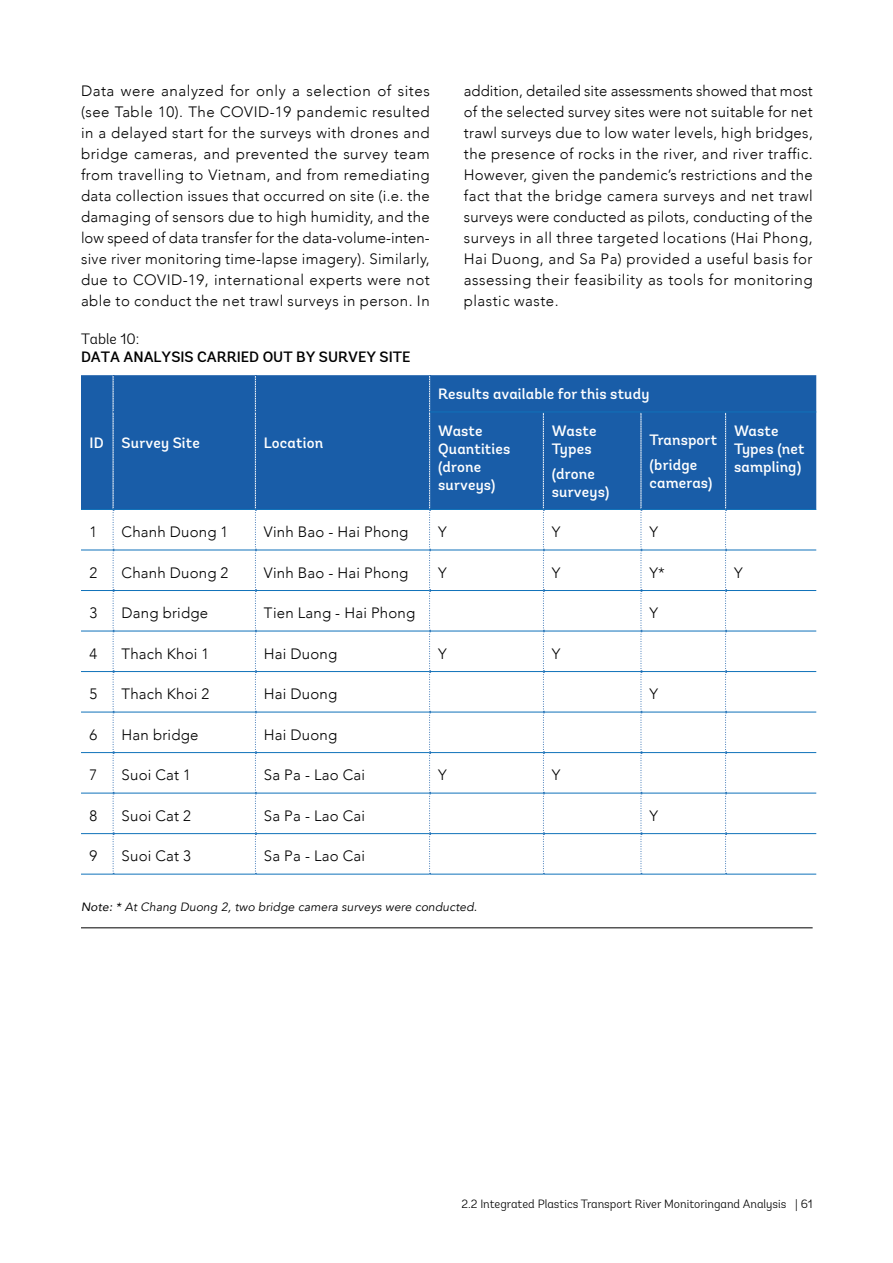
<style>
.page{position:relative;width:893px;height:1263px;background:#fff}
.page>*{position:absolute;margin:0;border:0;box-sizing:border-box;transform-origin:0 0}
.t1{font:300 15px/21px "Avenir";letter-spacing:.015em;color:#000;text-align:justify}
.t2{font:500 15px/18px "Andes";letter-spacing:.01em;color:#fff}
.t3{font:500 15px "Andes";color:#000}
.t4{font:300 15px "Andes";color:#000}
.t5{font:300 12px "Andes";color:#000}
.t6{font:italic 12px "Avenir";letter-spacing:.015em;color:#000}
.s1{font-style:inherit}
</style>
<div class="page">
<hr style="left:81px;top:927px;width:732px;height:1px;background:#000">
<div style="left:81px;top:375px;width:735px;height:134px;background:#195da8"></div>
<svg style="left:81px;top:510px;width:735px;height:364px"></svg>
<svg style="left:113px;top:375px;width:1px;height:499px"></svg>
<svg style="left:255px;top:375px;width:1px;height:499px"></svg>
<svg style="left:429px;top:375px;width:2px;height:499px"></svg>
<svg style="left:543px;top:413px;width:1px;height:461px"></svg>
<svg style="left:641px;top:413px;width:1px;height:461px"></svg>
<svg style="left:725px;top:413px;width:2px;height:461px"></svg>
<hr style="left:430px;top:412px;width:113px;height:1px;background:#1072ba">
<hr style="left:543px;top:412px;width:98px;height:1px;background:#1072ba">
<hr style="left:641px;top:412px;width:85px;height:1px;background:#1072ba">
<hr style="left:726px;top:412px;width:90px;height:1px;background:#1072ba">
<hr style="left:81px;top:509px;width:32px;height:1px;background:#1072ba">
<hr style="left:113px;top:509px;width:142px;height:1px;background:#1072ba">
<hr style="left:255px;top:509px;width:175px;height:1px;background:#1072ba">
<hr style="left:430px;top:509px;width:113px;height:1px;background:#1072ba">
<hr style="left:543px;top:509px;width:98px;height:1px;background:#1072ba">
<hr style="left:641px;top:509px;width:85px;height:1px;background:#1072ba">
<hr style="left:726px;top:509px;width:90px;height:1px;background:#1072ba">
<hr style="left:81px;top:550px;width:32px;height:1px;background:#1072ba">
<hr style="left:113px;top:550px;width:142px;height:1px;background:#1072ba">
<hr style="left:255px;top:550px;width:175px;height:1px;background:#1072ba">
<hr style="left:430px;top:550px;width:113px;height:1px;background:#1072ba">
<hr style="left:543px;top:550px;width:98px;height:1px;background:#1072ba">
<hr style="left:641px;top:550px;width:85px;height:1px;background:#1072ba">
<hr style="left:726px;top:550px;width:90px;height:1px;background:#1072ba">
<hr style="left:81px;top:590px;width:32px;height:1px;background:#1072ba">
<hr style="left:113px;top:590px;width:142px;height:1px;background:#1072ba">
<hr style="left:255px;top:590px;width:175px;height:1px;background:#1072ba">
<hr style="left:430px;top:590px;width:113px;height:1px;background:#1072ba">
<hr style="left:543px;top:590px;width:98px;height:1px;background:#1072ba">
<hr style="left:641px;top:590px;width:85px;height:1px;background:#1072ba">
<hr style="left:726px;top:590px;width:90px;height:1px;background:#1072ba">
<hr style="left:81px;top:631px;width:32px;height:1px;background:#1072ba">
<hr style="left:113px;top:631px;width:142px;height:1px;background:#1072ba">
<hr style="left:255px;top:631px;width:175px;height:1px;background:#1072ba">
<hr style="left:430px;top:631px;width:113px;height:1px;background:#1072ba">
<hr style="left:543px;top:631px;width:98px;height:1px;background:#1072ba">
<hr style="left:641px;top:631px;width:85px;height:1px;background:#1072ba">
<hr style="left:726px;top:631px;width:90px;height:1px;background:#1072ba">
<hr style="left:81px;top:671px;width:32px;height:1px;background:#1072ba">
<hr style="left:113px;top:671px;width:142px;height:1px;background:#1072ba">
<hr style="left:255px;top:671px;width:175px;height:1px;background:#1072ba">
<hr style="left:430px;top:671px;width:113px;height:1px;background:#1072ba">
<hr style="left:543px;top:671px;width:98px;height:1px;background:#1072ba">
<hr style="left:641px;top:671px;width:85px;height:1px;background:#1072ba">
<hr style="left:726px;top:671px;width:90px;height:1px;background:#1072ba">
<hr style="left:81px;top:712px;width:32px;height:1px;background:#1072ba">
<hr style="left:113px;top:712px;width:142px;height:1px;background:#1072ba">
<hr style="left:255px;top:712px;width:175px;height:1px;background:#1072ba">
<hr style="left:430px;top:712px;width:113px;height:1px;background:#1072ba">
<hr style="left:543px;top:712px;width:98px;height:1px;background:#1072ba">
<hr style="left:641px;top:712px;width:85px;height:1px;background:#1072ba">
<hr style="left:726px;top:712px;width:90px;height:1px;background:#1072ba">
<hr style="left:81px;top:752px;width:32px;height:1px;background:#1072ba">
<hr style="left:113px;top:752px;width:142px;height:1px;background:#1072ba">
<hr style="left:255px;top:752px;width:175px;height:1px;background:#1072ba">
<hr style="left:430px;top:752px;width:113px;height:1px;background:#1072ba">
<hr style="left:543px;top:752px;width:98px;height:1px;background:#1072ba">
<hr style="left:641px;top:752px;width:85px;height:1px;background:#1072ba">
<hr style="left:726px;top:752px;width:90px;height:1px;background:#1072ba">
<hr style="left:81px;top:793px;width:32px;height:1px;background:#1072ba">
<hr style="left:113px;top:793px;width:142px;height:1px;background:#1072ba">
<hr style="left:255px;top:793px;width:175px;height:1px;background:#1072ba">
<hr style="left:430px;top:793px;width:113px;height:1px;background:#1072ba">
<hr style="left:543px;top:793px;width:98px;height:1px;background:#1072ba">
<hr style="left:641px;top:793px;width:85px;height:1px;background:#1072ba">
<hr style="left:726px;top:793px;width:90px;height:1px;background:#1072ba">
<hr style="left:81px;top:833px;width:32px;height:1px;background:#1072ba">
<hr style="left:113px;top:833px;width:142px;height:1px;background:#1072ba">
<hr style="left:255px;top:833px;width:175px;height:1px;background:#1072ba">
<hr style="left:430px;top:833px;width:113px;height:1px;background:#1072ba">
<hr style="left:543px;top:833px;width:98px;height:1px;background:#1072ba">
<hr style="left:641px;top:833px;width:85px;height:1px;background:#1072ba">
<hr style="left:726px;top:833px;width:90px;height:1px;background:#1072ba">
<hr style="left:81px;top:874px;width:32px;height:1px;background:#1072ba">
<hr style="left:113px;top:874px;width:142px;height:1px;background:#1072ba">
<hr style="left:255px;top:874px;width:175px;height:1px;background:#1072ba">
<hr style="left:430px;top:874px;width:113px;height:1px;background:#1072ba">
<hr style="left:543px;top:874px;width:98px;height:1px;background:#1072ba">
<hr style="left:641px;top:874px;width:85px;height:1px;background:#1072ba">
<hr style="left:726px;top:874px;width:90px;height:1px;background:#1072ba">
<p class="t1" style="left:81px;top:80px;width:350px">Data were analyzed for only a selection of sites (see Table 10). The COVID-19 pandemic resulted in a delayed start for the surveys with drones and bridge cameras, and prevented the survey team from travelling to Vietnam, and from remediating data collection issues that occurred on site (i.e. the damaging of sensors due to high humidity, and the low speed of data transfer for the data-volume-inten&shy;sive river monitoring time-lapse imagery). Similarly, due to COVID-19, international experts were not able to conduct the net trawl surveys in person. In</p>
<p class="t1" style="left:464px;top:80px;width:351px">addition, detailed site assessments showed that most of the selected survey sites were not suitable for net trawl surveys due to low water levels, high bridges, the presence of rocks in the river, and river traffic.<br>However, given the pandemic’s restrictions and the fact that the bridge camera surveys and net trawl surveys were conducted as pilots, conducting of the surveys in all three targeted locations (Hai Phong, Hai Duong, and Sa Pa) provided a useful basis for assessing their feasibility as tools for monitoring plastic waste.</p>
<p class="t4" style="left:81px;top:330px;width:60px">Table 10:</p>
<p class="t3" style="left:81px;top:348px;width:331px">DATA ANALYSIS CARRIED OUT BY SURVEY SITE</p>
<p class="t2" style="left:90px;top:434px;width:112px">ID Survey Site</p>
<p class="t2" style="left:264px;top:434px;width:61px">Location</p>
<p class="t2" style="left:438px;top:385px;width:213px">Results available for this study</p>
<p class="t2" style="left:438px;top:422px;width:74px">Waste<br>Quantities (drone surveys)</p>
<p class="t2" style="left:552px;top:422px;width:46px">Waste<br>Types</p>
<p class="t2" style="left:649px;top:428px;width:69px;line-height:24.8px">Transport (bridge</p>
<p class="t2" style="left:649px;top:474px;width:65px">cameras)</p>
<p class="t2" style="left:552px;top:465px;width:59px">(drone surveys)</p>
<p class="t2" style="left:734px;top:422px;width:72px">Waste<br>Types (net sampling)</p>
<p class="t1" style="left:90px;top:522px;width:9px">1</p>
<p class="t1" style="left:122px;top:522px;width:108px">Chanh Duong 1</p>
<p class="t1" style="left:264px;top:522px;width:146px">Vinh Bao - Hai Phong</p>
<p class="t1" style="left:438px;top:522px;width:10px">Y</p>
<p class="t1" style="left:552px;top:522px;width:10px">Y</p>
<p class="t1" style="left:649px;top:522px;width:10px">Y</p>
<p class="t1" style="left:90px;top:562px;width:9px">2</p>
<p class="t1" style="left:122px;top:562px;width:108px">Chanh Duong 2</p>
<p class="t1" style="left:264px;top:562px;width:146px">Vinh Bao - Hai Phong</p>
<p class="t1" style="left:438px;top:562px;width:10px">Y</p>
<p class="t1" style="left:552px;top:562px;width:10px">Y</p>
<p class="t1" style="left:649px;top:562px;width:17px">Y*</p>
<p class="t1" style="left:734px;top:562px;width:10px">Y</p>
<p class="t1" style="left:90px;top:603px;width:9px">3</p>
<p class="t1" style="left:122px;top:603px;width:88px">Dang bridge</p>
<p class="t1" style="left:264px;top:603px;width:153px">Tien Lang - Hai Phong</p>
<p class="t1" style="left:649px;top:603px;width:10px">Y</p>
<p class="t1" style="left:90px;top:643px;width:9px">4</p>
<p class="t1" style="left:122px;top:643px;width:89px">Thach Khoi 1</p>
<p class="t1" style="left:264px;top:643px;width:75px">Hai Duong</p>
<p class="t1" style="left:438px;top:643px;width:10px">Y</p>
<p class="t1" style="left:552px;top:643px;width:10px">Y</p>
<p class="t1" style="left:90px;top:684px;width:9px">5</p>
<p class="t1" style="left:122px;top:684px;width:89px">Thach Khoi 2</p>
<p class="t1" style="left:264px;top:684px;width:75px">Hai Duong</p>
<p class="t1" style="left:649px;top:684px;width:10px">Y</p>
<p class="t1" style="left:90px;top:724px;width:9px">6</p>
<p class="t1" style="left:122px;top:724px;width:78px">Han bridge</p>
<p class="t1" style="left:264px;top:724px;width:75px">Hai Duong</p>
<p class="t1" style="left:90px;top:765px;width:9px">7</p>
<p class="t1" style="left:122px;top:765px;width:71px">Suoi Cat 1</p>
<p class="t1" style="left:264px;top:765px;width:103px">Sa Pa - Lao Cai</p>
<p class="t1" style="left:438px;top:765px;width:10px">Y</p>
<p class="t1" style="left:552px;top:765px;width:10px">Y</p>
<p class="t1" style="left:90px;top:805px;width:9px">8</p>
<p class="t1" style="left:122px;top:805px;width:71px">Suoi Cat 2</p>
<p class="t1" style="left:264px;top:805px;width:103px">Sa Pa - Lao Cai</p>
<p class="t1" style="left:649px;top:805px;width:10px">Y</p>
<p class="t1" style="left:90px;top:846px;width:9px">9</p>
<p class="t1" style="left:122px;top:846px;width:71px">Suoi Cat 3</p>
<p class="t1" style="left:264px;top:846px;width:103px">Sa Pa - Lao Cai</p>
<p class="t6" style="left:81px;top:900px;width:398px"><span class="s1">Note:</span> * At Chang Duong 2, two bridge camera surveys were conducted.</p>
<p class="t5" style="left:461px;top:1197px;width:353px">2.2 Integrated Plastics Transport River Monitoringand Analysis | 61</p>
</div>
